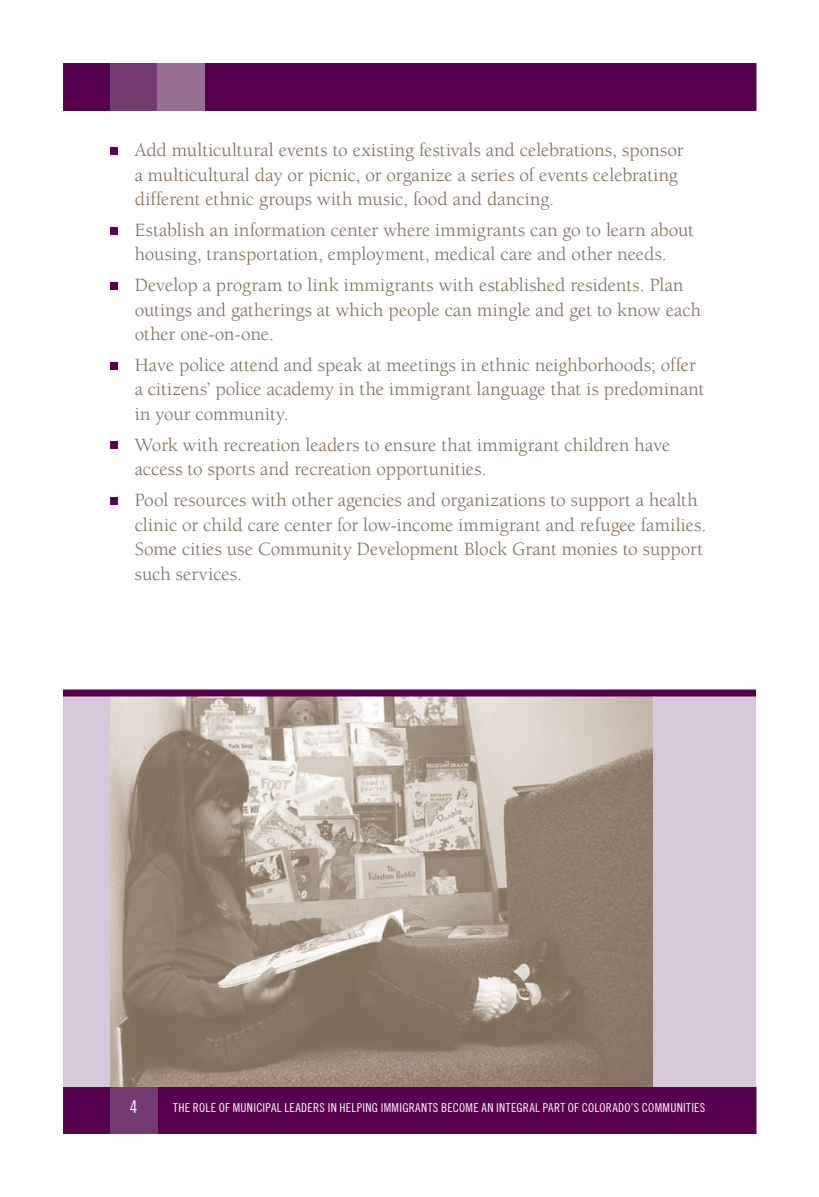
<style>
.page{position:relative;width:819px;height:1197px;background:#fff}
.page>*{position:absolute;margin:0;border:0;box-sizing:border-box;transform-origin:0 0}
.t1{font:19.25px/24.5px "Berkeley";color:#7c6a55}
.t2{font:17.5px "Trade Gothic Cond Eighteen";color:#fff}
.t3{font:12.25px "Trade Gothic Cond Eighteen";letter-spacing:.025em;color:#fff}
</style>
<div class="page">
<div style="left:63px;top:1087px;width:693px;height:47px;background:#56004e"></div>
<div style="left:110px;top:1087px;width:48px;height:47px;background:#733b6f"></div>
<div style="left:63px;top:63px;width:693px;height:47px;background:#56004e"></div>
<div style="left:110px;top:63px;width:48px;height:47px;background:#733b6f"></div>
<div style="left:158px;top:63px;width:47px;height:47px;background:#966d95"></div>
<div style="left:110px;top:147px;width:7px;height:7px;background:#56004e"></div>
<div style="left:110px;top:227px;width:7px;height:7px;background:#56004e"></div>
<div style="left:110px;top:282px;width:7px;height:7px;background:#56004e"></div>
<div style="left:110px;top:362px;width:7px;height:7px;background:#56004e"></div>
<div style="left:110px;top:442px;width:7px;height:7px;background:#56004e"></div>
<div style="left:110px;top:497px;width:7px;height:7px;background:#56004e"></div>
<div style="left:63px;top:693px;width:693px;height:394px;background:#d6c8d9"></div>
<img style="left:110px;top:696px;width:543px;height:391px">
<div style="left:63px;top:690px;width:693px;height:6px;background:#56004e"></div>
<p class="t1" style="left:135px;top:140px;width:550px">Add multicultural events to existing festivals and celebrations, sponsor a multicultural day or picnic, or organize a series of events celebrating different ethnic groups with music, food and dancing.</p>
<p class="t1" style="left:135px;top:219px;width:561px">Establish an information center where immigrants can go to learn about housing, transportation, employment, medical care and other needs.</p>
<p class="t1" style="left:135px;top:275px;width:568px">Develop a program to link immigrants with established residents. Plan outings and gatherings at which people can mingle and get to know each other one-on-one.</p>
<p class="t1" style="left:135px;top:354px;width:571px">Have police attend and speak at meetings in ethnic neighborhoods; offer a citizens’ police academy in the immigrant language that is predominant in your community.</p>
<p class="t1" style="left:135px;top:434px;width:537px">Work with recreation leaders to ensure that immigrant children have access to sports and recreation opportunities.</p>
<p class="t1" style="left:135px;top:490px;width:573px">Pool resources with other agencies and organizations to support a health clinic or child care center for low-income immigrant and refugee families.<br>Some cities use Community Development Block Grant monies to support such services.</p>
<p class="t2" style="left:130px;top:1100px;width:9px">4</p>
<p class="t3" style="left:173px;top:1103px;width:534px">THE ROLE OF MUNICIPAL LEADERS IN HELPING IMMIGRANTS BECOME AN INTEGRAL PART OF COLORADO’S COMMUNITIES</p>
</div>
